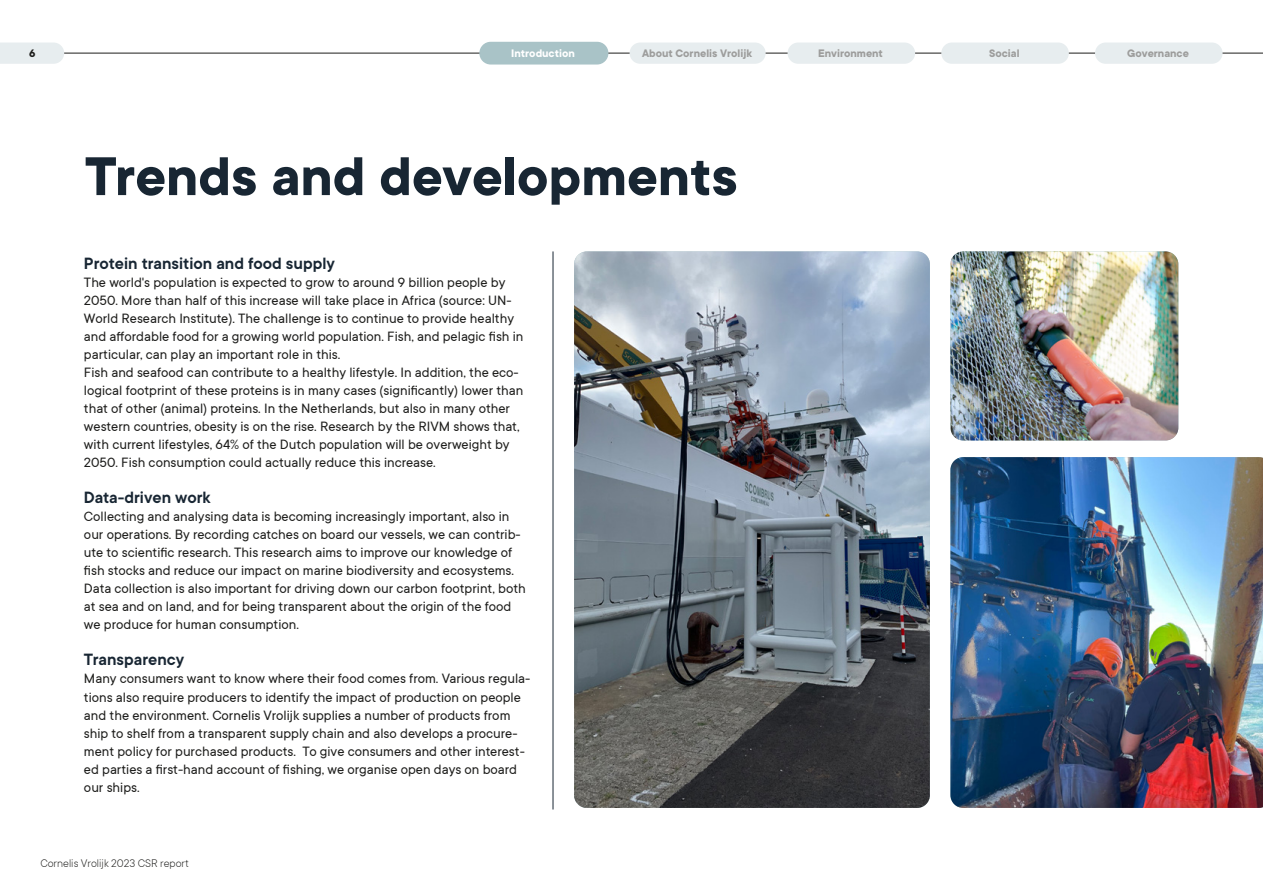
<style>
.page{position:relative;width:1263px;height:893px;background:#fff}
.page>*{position:absolute;margin:0;border:0;box-sizing:border-box;transform-origin:0 0}
.t1{font:700 60px "TT Commons";color:#182633}
.t2{font:600 18px "TT Commons";color:#182633}
.t3{font:15px/18px "TT Commons";color:#1d1d1b}
.t4{font:700 12px "TT Commons";color:#9d9d9c}
.t5{font:300 12px "TT Commons";color:#1d1d1b}
.t6{font:700 12px "TT Commons";color:#fff}
.t7{font:700 12px "TT Commons";color:#1d1d1b}
</style>
<div class="page">
<hr style="left:0;top:53px;width:1263px;height:1px;background:#1d1d1b">
<div style="left:1095px;top:43px;width:127px;height:21px;background:#e7edef;border-radius:11px"></div>
<div style="left:941px;top:43px;width:128px;height:21px;background:#e7edef;border-radius:11px"></div>
<div style="left:787px;top:43px;width:128px;height:21px;background:#e7edef;border-radius:11px"></div>
<svg style="left:0;top:43px;width:64px;height:21px"></svg>
<div style="left:480px;top:43px;width:128px;height:21px;background:#a9c3c7;border-radius:11px"></div>
<div style="left:479px;top:42px;width:129px;height:23px;border:2px solid #a9c3c7;border-radius:11px"></div>
<div style="left:630px;top:43px;width:136px;height:21px;background:#e7edef;border-radius:11px"></div>
<img style="left:950px;top:457px;width:313px;height:351px">
<img style="left:950px;top:251px;width:228px;height:189px">
<img style="left:574px;top:251px;width:356px;height:557px">
<hr style="left:553px;top:251px;width:1px;height:558px;background:#182633">
<p class="t7" style="left:29px;top:47px;width:8px">6</p>
<p class="t6" style="left:511px;top:47px;width:65px">Introduction</p>
<p class="t4" style="left:642px;top:47px;width:112px">About Cornelis Vrolijk</p>
<h1 class="t1" style="left:85px;top:143px;width:654px">Trends and developments</h1>
<p class="t2" style="left:84px;top:254px;width:252px">Protein transition and food supply</p>
<p class="t3" style="left:84px;top:274px;width:441px">The world's population is expected to grow to around 9 billion people by 2050. More than half of this increase will take place in Africa (source: UN-World Research Institute). The challenge is to continue to provide healthy and affordable food for a growing world population. Fish, and pelagic fish in particular, can play an important role in this.<br>Fish and seafood can contribute to a healthy lifestyle. In addition, the eco&shy;logical footprint of these proteins is in many cases (significantly) lower than that of other (animal) proteins. In the Netherlands, but also in many other western countries, obesity is on the rise. Research by the RIVM shows that, with current lifestyles, 64% of the Dutch population will be overweight by 2050. Fish consumption could actually reduce this increase.</p>
<p class="t2" style="left:84px;top:488px;width:128px">Data-driven work</p>
<p class="t3" style="left:84px;top:508px;width:443px">Collecting and analysing data is becoming increasingly important, also in our operations. By recording catches on board our vessels, we can contrib&shy;ute to scientific research. This research aims to improve our knowledge of fish stocks and reduce our impact on marine biodiversity and ecosystems.<br>Data collection is also important for driving down our carbon footprint, both at sea and on land, and for being transparent about the origin of the food we produce for human consumption.</p>
<p class="t2" style="left:84px;top:650px;width:102px">Transparency</p>
<p class="t3" style="left:84px;top:670px;width:448px">Many consumers want to know where their food comes from. Various regula&shy;tions also require producers to identify the impact of production on people and the environment. Cornelis Vrolijk supplies a number of products from ship to shelf from a transparent supply chain and also develops a procure&shy;ment policy for purchased products. To give consumers and other interest&shy;ed parties a first-hand account of fishing, we organise open days on board our ships.</p>
<p class="t5" style="left:40px;top:857px;width:150px">Cornelis Vrolijk 2023 CSR report</p>
<p class="t4" style="left:818px;top:47px;width:66px">Environment</p>
<p class="t4" style="left:989px;top:47px;width:32px">Social</p>
<p class="t4" style="left:1127px;top:47px;width:63px">Governance</p>
</div>
